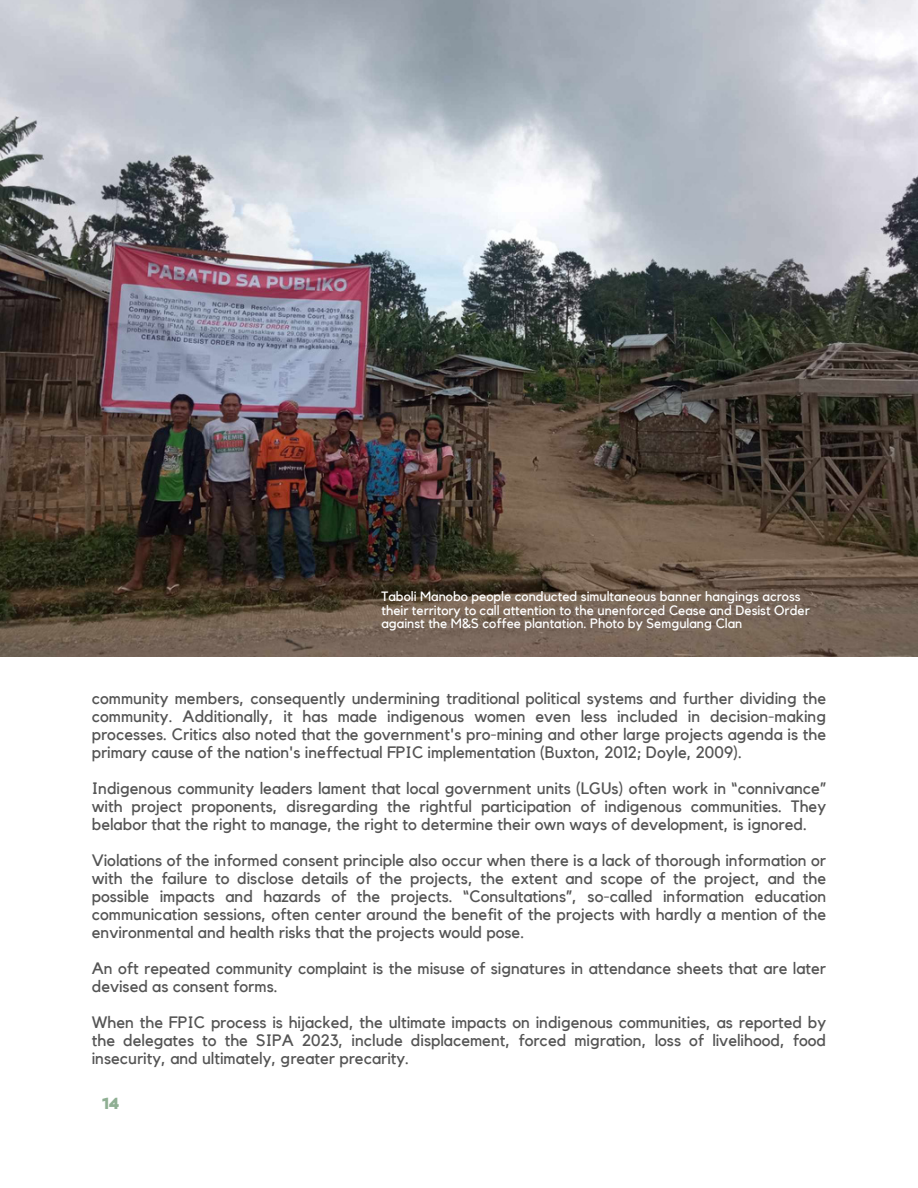
<style>
.page{position:relative;width:918px;height:1188px;background:#fff}
.page>*{position:absolute;margin:0;border:0;box-sizing:border-box;transform-origin:0 0}
.t1{font:16.5px/18px "Kollektif";color:#545454;text-align:justify}
.t2{font:900 16.5px "Brinnan";color:#8faf93}
.t3{font:13.5px/13.5px "Kollektif";color:#fff}
</style>
<div class="page">
<img style="left:0;top:0;width:918px;height:657px">
<p class="t3" style="left:381px;top:590px;width:430px">Taboli Manobo people conducted simultaneous banner hangings across their territory to call attention to the unenforced Cease and Desist Order against the M&amp;S coffee plantation. Photo by Semgulang Clan</p>
<p class="t1" style="left:92px;top:690px;width:736px">community members, consequently undermining traditional political systems and further dividing the community. Additionally, it has made indigenous women even less included in decision-making processes. Critics also noted that the government's pro-mining and other large projects agenda is the primary cause of the nation's ineffectual FPIC implementation (Buxton, 2012; Doyle, 2009).</p>
<p class="t1" style="left:92px;top:780px;width:736px">Indigenous community leaders lament that local government units (LGUs) often work in “connivance” with project proponents, disregarding the rightful participation of indigenous communities. They belabor that the right to manage, the right to determine their own ways of development, is ignored.</p>
<p class="t1" style="left:92px;top:852px;width:736px">Violations of the informed consent principle also occur when there is a lack of thorough information or with the failure to disclose details of the projects, the extent and scope of the project, and the possible impacts and hazards of the projects. “Consultations”, so-called information education communication sessions, often center around the benefit of the projects with hardly a mention of the environmental and health risks that the projects would pose.</p>
<p class="t1" style="left:92px;top:960px;width:736px">An oft repeated community complaint is the misuse of signatures in attendance sheets that are later devised as consent forms.</p>
<p class="t1" style="left:92px;top:1014px;width:736px">When the FPIC process is hijacked, the ultimate impacts on indigenous communities, as reported by the delegates to the SIPA 2023, include displacement, forced migration, loss of livelihood, food insecurity, and ultimately, greater precarity.</p>
<p class="t2" style="left:102px;top:1095px;width:19px">14</p>
</div>
